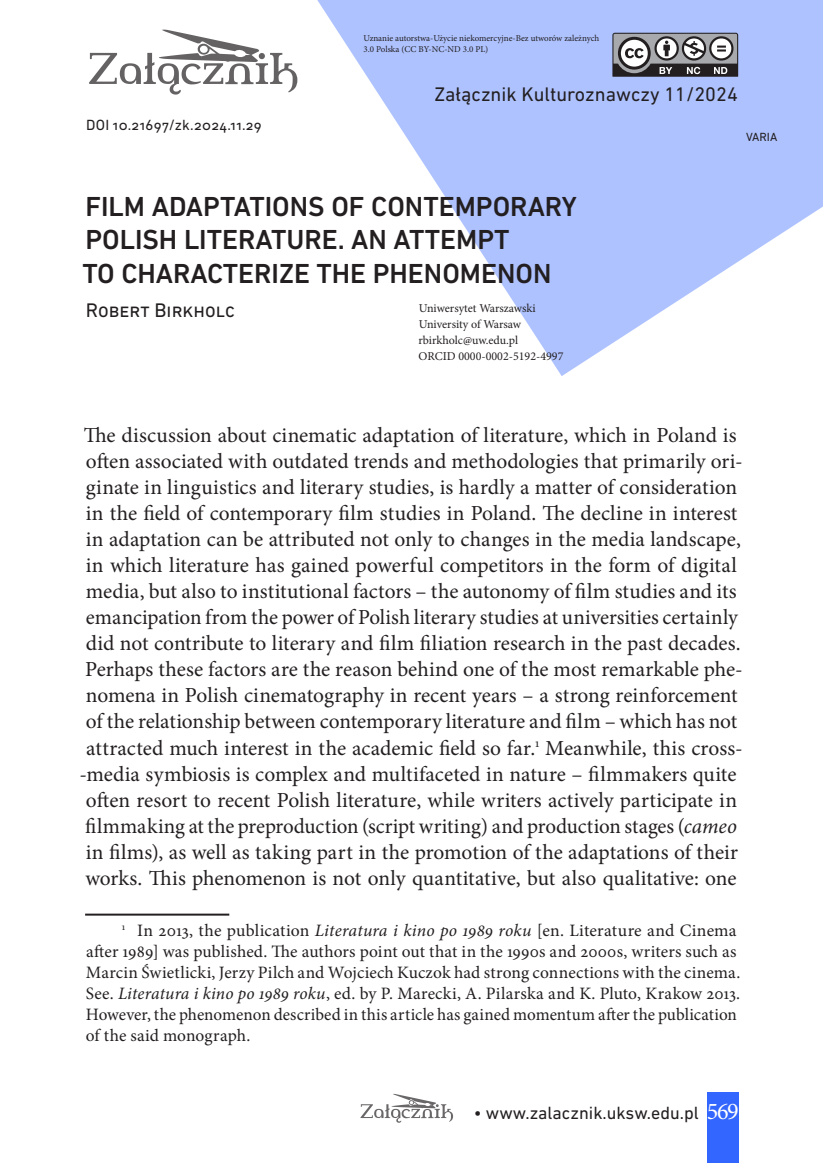
<style>
.page{position:relative;width:823px;height:1163px;background:#fff}
.page>*{position:absolute;margin:0;border:0;box-sizing:border-box;transform-origin:0 0}
.t1{font:500 28px/33.6px "DIN Next LT Pro";color:#231f20}
.t2{font:21.4px/26px "Minion Pro";color:#231f20;text-align:center}
.t3{font:20px "DIN Next LT Pro";color:#231f20}
.t4{font:18px "DIN Next LT Pro";color:#231f20}
.t5{font:17.4px/21px "Minion Pro";letter-spacing:.01em;color:#231f20}
.t6{font:15px "DIN Next LT Pro";letter-spacing:.02em;color:#231f20}
.t7{font:12px/16px "Minion Pro";letter-spacing:-.005em;color:#231f20}
.t8{font:12px "DIN Next LT Pro";color:#231f20}
.t9{font:9px/10.8px "Minion Pro";letter-spacing:-.005em;color:#231f20}
.s1{font-style:italic}
.s2{font-family:"Minion Pro";font-size:24px;color:#fff}
</style>
<div class="page">
<svg style="left:297px;top:0;width:525px;height:376px;fill:#aec2ff"></svg>
<div style="left:707px;top:1092px;width:31px;height:70px;background:#36f"></div>
<svg style="left:89px;top:30px;width:208px;height:65px"></svg>
<svg style="left:612px;top:33px;width:125px;height:44px"></svg>
<svg style="left:360px;top:1093px;width:93px;height:29px"></svg>
<hr style="left:85px;top:913px;width:144px;height:2px;background:#231f20">
<p class="t6" style="left:86px;top:116px;width:177px">DOI 10.21697/zk.2024.11.29</p>
<p class="t9" style="left:363px;top:33px;width:237px">Uznanie autorstwa-Użycie niekomercyjne-Bez utworów zależnych<br>3.0 Polska (CC BY-NC-ND 3.0 PL)</p>
<p class="t3" style="left:434px;top:82px;width:305px">Załącznik Kulturoznawczy 11/2024</p>
<p class="t8" style="left:745px;top:129px;width:33px">VARIA</p>
<h1 class="t1" style="left:82px;top:189px;width:495px">FILM ADAPTATIONS OF CONTEMPORARY<br>POLISH LITERATURE. AN ATTEMPT<br>TO CHARACTERIZE THE PHENOMENON</h1>
<p class="t3" style="left:86px;top:298px;width:151px">Robert Birkholc</p>
<p class="t7" style="left:418px;top:300px;width:146px">Uniwersytet Warszawski<br>University of Warsaw rbirkholc@uw.edu.pl<br>ORCID 0000-0002-5192-4997</p>
<p class="t2" style="left:79px;top:422px;width:664px">The discussion about cinematic adaptation of literature, which in Poland is often associated with outdated trends and methodologies that primarily ori&shy;ginate in linguistics and literary studies, is hardly a matter of consideration in the field of contemporary film studies in Poland. The decline in interest in adaptation can be attributed not only to changes in the media landscape, in which literature has gained powerful competitors in the form of digital media, but also to institutional factors – the autonomy of film studies and its emancipation from the power of Polish literary studies at universities certainly did not contribute to literary and film filiation research in the past decades.<br>Perhaps these factors are the reason behind one of the most remarkable phe&shy;nomena in Polish cinematography in recent years – a strong reinforcement of the relationship between contemporary literature and film – which has not attracted much interest in the academic field so far.<sup>1</sup> Meanwhile, this cross--media symbiosis is complex and multifaceted in nature – filmmakers quite often resort to recent Polish literature, while writers actively participate in filmmaking at the preproduction (script writing) and production stages (<span class="s1">cameo </span>in films), as well as taking part in the promotion of the adaptations of their works. This phenomenon is not only quantitative, but also qualitative: one</p>
<p class="t5" style="left:86px;top:919px;width:655px;text-indent:36px"><sup>1</sup> In 2013, the publication <span class="s1">Literatura i kino po 1989 roku</span> [en. Literature and Cinema after 1989] was published. The authors point out that in the 1990s and 2000s, writers such as Marcin Świetlicki, Jerzy Pilch and Wojciech Kuczok had strong connections with the cinema.<br>See. <span class="s1">Literatura i kino po 1989 roku</span>, ed. by P. Marecki, A. Pilarska and K. Pluto, Krakow 2013.<br>However, the phenomenon described in this article has gained momentum after the publication of the said monograph.</p>
<p class="t4" style="left:473px;top:1101px;width:266px">• www.zalacznik.uksw.edu.pl <span class="s2">569</span></p>
</div>
